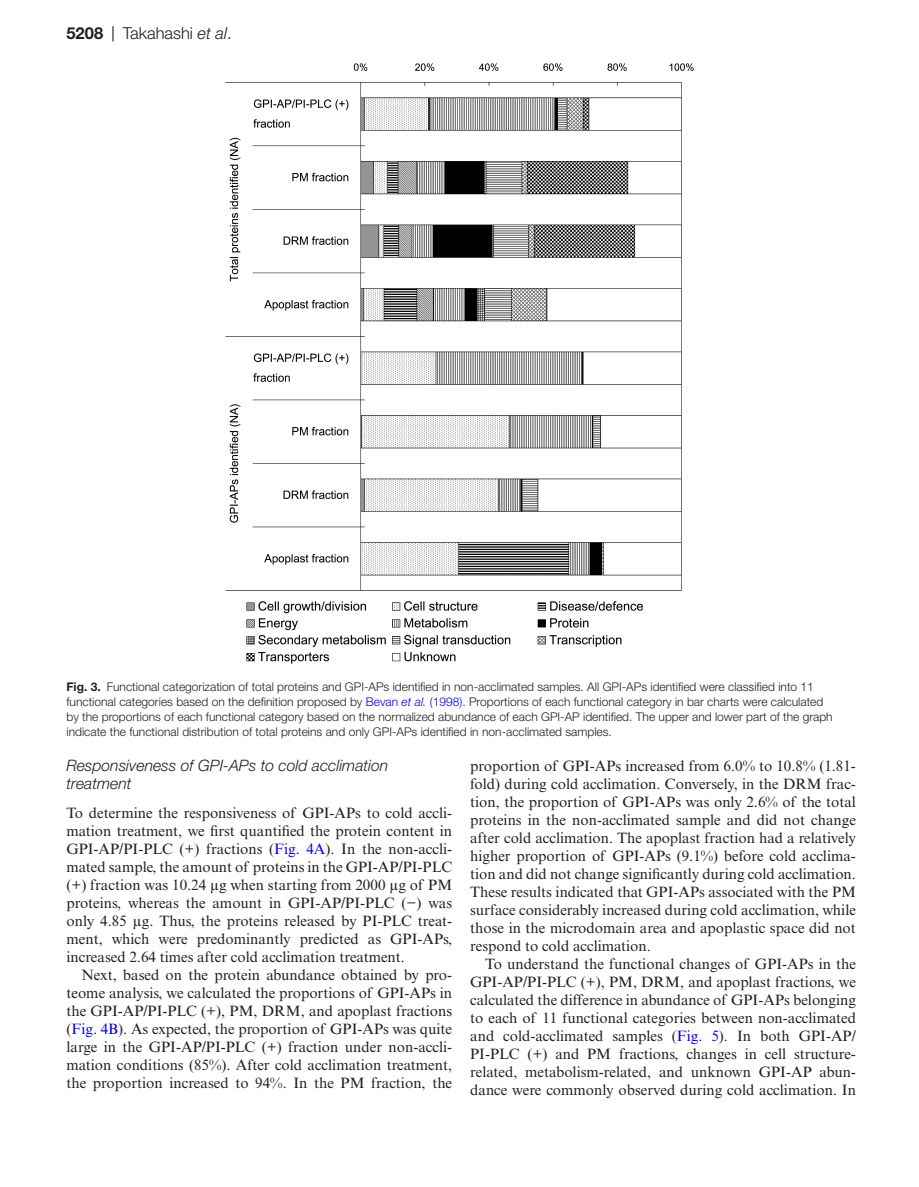
<style>
.page{position:relative;width:919px;height:1187px;background:#fff}
.page>*{position:absolute;margin:0;border:0;box-sizing:border-box;transform-origin:0 0}
.t1{font:300 16.5px "Helvetica Neue LT Std";color:#231f20}
.t2{font:italic 300 15.75px/18px "Helvetica Neue LT Std";color:#231f20}
.t3{font:15px/18px "Times New Roman MT Std";color:#231f20;text-align:justify}
.t4{font:300 12px/15px "Helvetica Neue LT Std";color:#231f20}
.s1{font-weight:700}
.s2{font-family:"Times New Roman MT Std";font-weight:400}
.s3{font-style:italic}
.s4{color:#00f}
.s5{font-style:italic;color:#00f}
.s6{font-family:"Gandhari Unicode"}
</style>
<div class="page">
<img style="left:226px;top:63px;width:467px;height:601px">
<p class="t1" style="left:66px;top:23px;width:167px"><span class="s1">5208</span> <span class="s2">|</span> Takahashi <span class="s3">et al</span>.</p>
<p class="t4" style="left:66px;top:679px;width:767px"><span class="s1">Fig. 3.</span> Functional categorization of total proteins and GPI-APs identified in non-acclimated samples. All GPI-APs identified were classified into 11 functional categories based on the definition proposed by <span class="s4">Bevan</span> <span class="s5">et al.</span> <span class="s4">(1998)</span>. Proportions of each functional category in bar charts were calculated by the proportions of each functional category based on the normalized abundance of each GPI-AP identified. The upper and lower part of the graph indicate the functional distribution of total proteins and only GPI-APs identified in non-acclimated samples.</p>
<p class="t2" style="left:66px;top:756px;width:323px">Responsiveness of GPI-APs to cold acclimation treatment</p>
<p class="t3" style="left:66px;top:803px;width:387px">To determine the responsiveness of GPI-APs to cold accli&shy;mation treatment, we first quantified the protein content in GPI-AP/PI-PLC (+) fractions (<span class="s4">Fig. 4A</span>). In the non-accli&shy;mated sample, the amount of proteins in the GPI-AP/PI-PLC (+) fraction was 10.24 <span class="s6">μ</span>g when starting from 2000 <span class="s6">μ</span>g of PM proteins, whereas the amount in GPI-AP/PI-PLC (−) was only 4.85 <span class="s6">μ</span>g. Thus, the proteins released by PI-PLC treat&shy;ment, which were predominantly predicted as GPI-APs, increased 2.64 times after cold acclimation treatment.</p>
<p class="t3" style="left:66px;top:965px;width:387px;text-indent:15px">Next, based on the protein abundance obtained by pro&shy;teome analysis, we calculated the proportions of GPI-APs in the GPI-AP/PI-PLC (+), PM, DRM, and apoplast fractions (<span class="s4">Fig. 4B</span>). As expected, the proportion of GPI-APs was quite large in the GPI-AP/PI-PLC (+) fraction under non-accli&shy;mation conditions (85%). After cold acclimation treatment, the proportion increased to 94%. In the PM fraction, the</p>
<p class="t3" style="left:470px;top:756px;width:387px">proportion of GPI-APs increased from 6.0% to 10.8% (1.81- fold) during cold acclimation. Conversely, in the DRM frac&shy;tion, the proportion of GPI-APs was only 2.6% of the total proteins in the non-acclimated sample and did not change after cold acclimation. The apoplast fraction had a relatively higher proportion of GPI-APs (9.1%) before cold acclima&shy;tion and did not change significantly during cold acclimation.<br>These results indicated that GPI-APs associated with the PM surface considerably increased during cold acclimation, while those in the microdomain area and apoplastic space did not respond to cold acclimation.</p>
<p class="t3" style="left:470px;top:954px;width:387px;text-indent:15px">To understand the functional changes of GPI-APs in the GPI-AP/PI-PLC (+), PM, DRM, and apoplast fractions, we calculated the difference in abundance of GPI-APs belonging to each of 11 functional categories between non-acclimated and cold-acclimated samples (<span class="s4">Fig. 5</span>). In both GPI-AP/ PI-PLC (+) and PM fractions, changes in cell structure&shy;related, metabolism-related, and unknown GPI-AP abun&shy;dance were commonly observed during cold acclimation. In</p>
</div>
